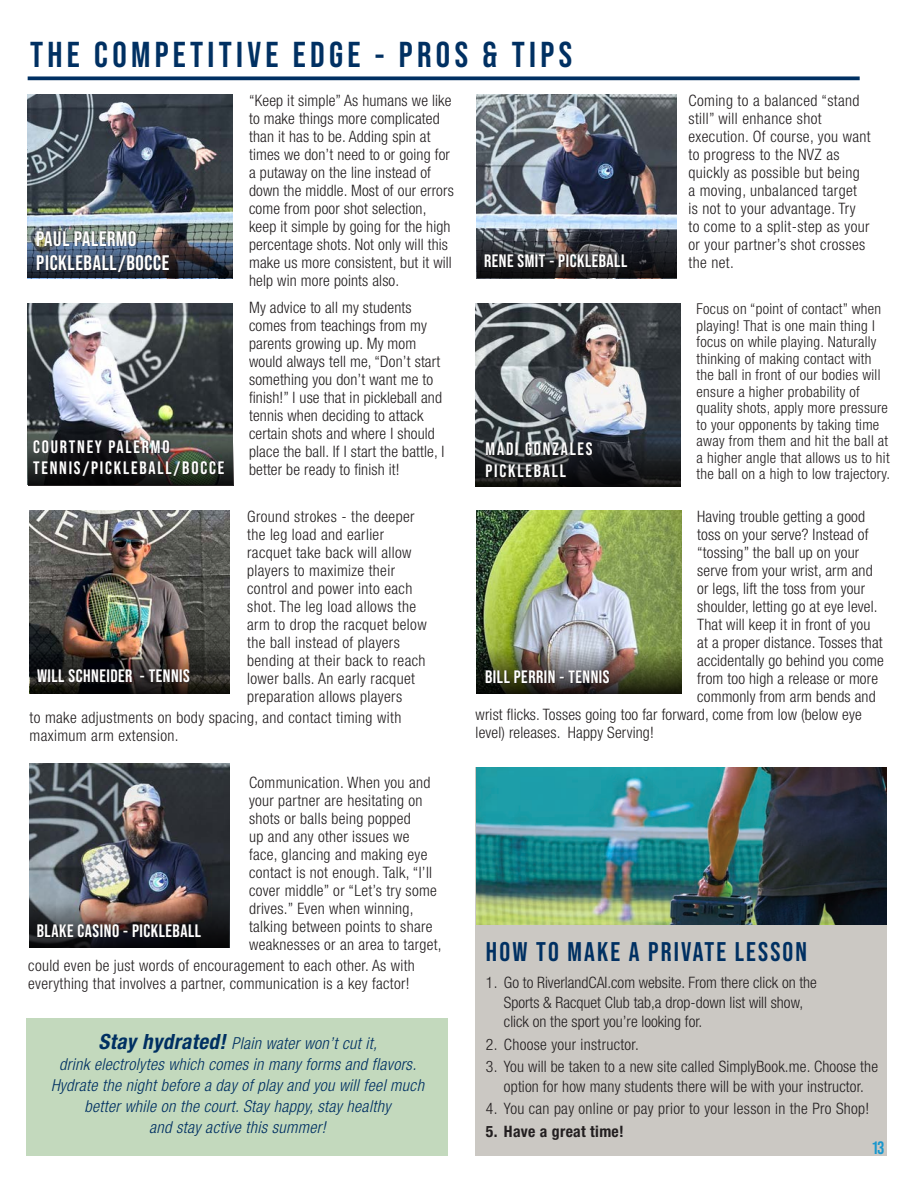
<style>
.page{position:relative;width:918px;height:1188px;background:#fff}
.page>*{position:absolute;margin:0;border:0;box-sizing:border-box;transform-origin:0 0}
.t1{font:700 36px "Bebas Neue Pro";letter-spacing:.12em;color:#003062}
.t2{font:700 27px "Bebas Neue Pro";letter-spacing:.08em;color:#003062}
.t3{font:700 21px "Bebas Neue Pro";letter-spacing:.03em;color:#fff}
.t4{font:700 18px "Bebas Neue Pro";letter-spacing:.03em;color:#fff}
.t5{font:700 18px "Bebas Neue Pro";letter-spacing:.1em;color:#fff}
.t6{font:700 18px "Bebas Neue Pro";color:#1997cd}
.t7{font:italic 300 condensed 16.5px/21px "Helvetica Neue LT Std";letter-spacing:.02em;color:#003062;text-align:center}
.t8{font:300 condensed 15.75px/18px "Helvetica Neue LT Std";letter-spacing:.01em;color:#231f20}
.t9{font:700 condensed 15.75px "Helvetica Neue LT Std";letter-spacing:.02em;color:#231f20}
.t10{font:300 condensed 15px/16.5px "Helvetica Neue LT Std";letter-spacing:.02em;color:#231f20}
.s1{font-weight:700;font-size:21px}
</style>
<div class="page">
<div style="left:27px;top:1018px;width:421px;height:138px;background:#c3d9bd"></div>
<div style="left:475px;top:767px;width:412px;height:389px;background:#cbc8c3"></div>
<svg style="left:28px;top:76px;width:832px;height:4px;background:#1e4874"></svg>
<img style="left:27px;top:94px;width:205px;height:138px">
<svg style="left:27px;top:232px;width:205px;height:46px;background:#38404b"></svg>
<div style="left:37px;top:230px;width:134px;height:43px;background:#231f20;opacity:.75"></div>
<img style="left:28px;top:303px;width:205px;height:139px">
<svg style="left:28px;top:442px;width:206px;height:44px;background:#191c1a"></svg>
<div style="left:33px;top:440px;width:192px;height:37px;background:#231f20;opacity:.75"></div>
<img style="left:476px;top:303px;width:205px;height:136px">
<img style="left:30px;top:510px;width:200px;height:137px">
<svg style="left:30px;top:647px;width:200px;height:47px;background:#2f2823"></svg>
<img style="left:30px;top:764px;width:199px;height:137px">
<svg style="left:30px;top:901px;width:199px;height:46px;background:#51423e"></svg>
<div style="left:37px;top:924px;width:166px;height:14px;background:#231f20;opacity:.75"></div>
<div style="left:37px;top:670px;width:154px;height:14px;background:#231f20;opacity:.75"></div>
<svg style="left:476px;top:439px;width:205px;height:48px;background:#1e2024"></svg>
<div style="left:486px;top:442px;width:108px;height:36px;background:#231f20;opacity:.75"></div>
<img style="left:477px;top:510px;width:205px;height:137px">
<img style="left:477px;top:647px;width:205px;height:47px">
<div style="left:486px;top:670px;width:125px;height:14px;background:#231f20;opacity:.75"></div>
<img style="left:477px;top:767px;width:410px;height:158px">
<img style="left:477px;top:94px;width:200px;height:138px">
<svg style="left:477px;top:232px;width:200px;height:46px;background:#2e2e33"></svg>
<div style="left:485px;top:254px;width:144px;height:14px;background:#231f20;opacity:.75"></div>
<p class="t1" style="left:30px;top:34px;width:544px">THE COMPETITIVE EDGE - PROS &amp; TIPS</p>
<p class="t8" style="left:249px;top:91px;width:206px">“Keep it simple” As humans we like to make things more complicated than it has to be. Adding spin at times we don’t need to or going for a putaway on the line instead of down the middle. Most of our errors come from poor shot selection, keep it simple by going for the high percentage shots. Not only will this make us more consistent, but it will help win more points also.</p>
<p class="t8" style="left:688px;top:91px;width:184px">Coming to a balanced “stand still” will enhance shot execution. Of course, you want to progress to the NVZ as quickly as possible but being<br>a moving, unbalanced target<br>is not to your advantage. Try<br>to come to a split-step as your or your partner’s shot crosses</p>
<p class="t3" style="left:36px;top:226px;width:102px">PAUL PALERMO</p>
<p class="t3" style="left:36px;top:250px;width:135px">PICKLEBALL/BOCCE</p>
<p class="t4" style="left:484px;top:250px;width:145px">RENE SMIT - PICKLEBALL</p>
<p class="t8" style="left:688px;top:253px;width:47px">the net.</p>
<p class="t5" style="left:33px;top:436px;width:138px">COURTNEY PALERMO</p>
<p class="t5" style="left:33px;top:458px;width:193px">TENNIS/PICKLEBALL/BOCCE</p>
<p class="t4" style="left:37px;top:666px;width:154px">WILL SCHNEIDER - TENNIS</p>
<p class="t8" style="left:249px;top:299px;width:197px">My advice to all my students comes from teachings from my parents growing up. My mom would always tell me, “Don’t start something you don’t want me to finish!” I use that in pickleball and tennis when deciding to attack certain shots and where I should place the ball. If I start the battle, I better be ready to finish it!</p>
<p class="t8" style="left:247px;top:507px;width:181px">Ground strokes - the deeper the leg load and earlier racquet take back will allow players to maximize their control and power into each shot. The leg load allows the arm to drop the racquet below the ball instead of players bending at their back to reach lower balls. An early racquet preparation allows players</p>
<p class="t8" style="left:30px;top:708px;width:373px">to make adjustments on body spacing, and contact timing with maximum arm extension.</p>
<p class="t4" style="left:37px;top:920px;width:166px">BLAKE CASINO - PICKLEBALL</p>
<p class="t8" style="left:249px;top:774px;width:194px">Communication. When you and your partner are hesitating on shots or balls being popped<br>up and any other issues we face, glancing and making eye contact is not enough. Talk, “I’ll cover middle” or “Let’s try some drives.” Even when winning, talking between points to share weaknesses or an area to target,</p>
<p class="t8" style="left:28px;top:957px;width:388px">could even be just words of encouragement to each other. As with everything that involves a partner, communication is a key factor!</p>
<p class="t7" style="left:99px;top:1033px;width:280px"><span class="s1">Stay hydrated!</span> Plain water won’t cut it,</p>
<p class="t7" style="left:59px;top:1054px;width:359px">drink electrolytes which comes in many forms and flavors.</p>
<p class="t7" style="left:51px;top:1075px;width:374px">Hydrate the night before a day of play and you will feel much better while on the court. Stay happy, stay healthy</p>
<p class="t7" style="left:149px;top:1117px;width:178px">and stay active this summer!</p>
<p class="t5" style="left:486px;top:439px;width:109px">MADI GONZALES</p>
<p class="t5" style="left:486px;top:460px;width:82px">PICKLEBALL</p>
<p class="t4" style="left:485px;top:666px;width:126px">BILL PERRIN - TENNIS</p>
<p class="t10" style="left:697px;top:300px;width:195px">Focus on “point of contact” when playing! That is one main thing I focus on while playing. Naturally thinking of making contact with the ball in front of our bodies will ensure a higher probability of quality shots, apply more pressure to your opponents by taking time away from them and hit the ball at a higher angle that allows us to hit the ball on a high to low trajectory.</p>
<p class="t8" style="left:697px;top:507px;width:188px">Having trouble getting a good toss on your serve? Instead of “tossing” the ball up on your serve from your wrist, arm and or legs, lift the toss from your shoulder, letting go at eye level.<br>That will keep it in front of you at a proper distance. Tosses that accidentally go behind you come from too high a release or more commonly from arm bends and</p>
<p class="t8" style="left:476px;top:705px;width:388px">wrist flicks. Tosses going too far forward, come from low (below eye level) releases. Happy Serving!</p>
<p class="t2" style="left:486px;top:936px;width:323px">HOW TO MAKE A PRIVATE LESSON</p>
<p class="t8" style="left:486px;top:973px;width:333px">1. Go to RiverlandCAI.com website. From there click on the</p>
<p class="t8" style="left:504px;top:993px;width:301px">Sports &amp; Racquet Club tab,a drop-down list will show,</p>
<p class="t8" style="left:504px;top:1012px;width:200px">click on the sport you’re looking for.</p>
<p class="t8" style="left:486px;top:1035px;width:154px">2. Choose your instructor.</p>
<p class="t8" style="left:486px;top:1057px;width:394px;line-height:19.5px;text-align:center">3. You will be taken to a new site called SimplyBook.me. Choose the option for how many students there will be with your instructor.</p>
<p class="t8" style="left:486px;top:1099px;width:385px">4. You can pay online or pay prior to your lesson in the Pro Shop!</p>
<p class="t9" style="left:486px;top:1121px;width:139px">5. Have a great time!</p>
<p class="t6" style="left:872px;top:1137px;width:13px">13</p>
</div>
